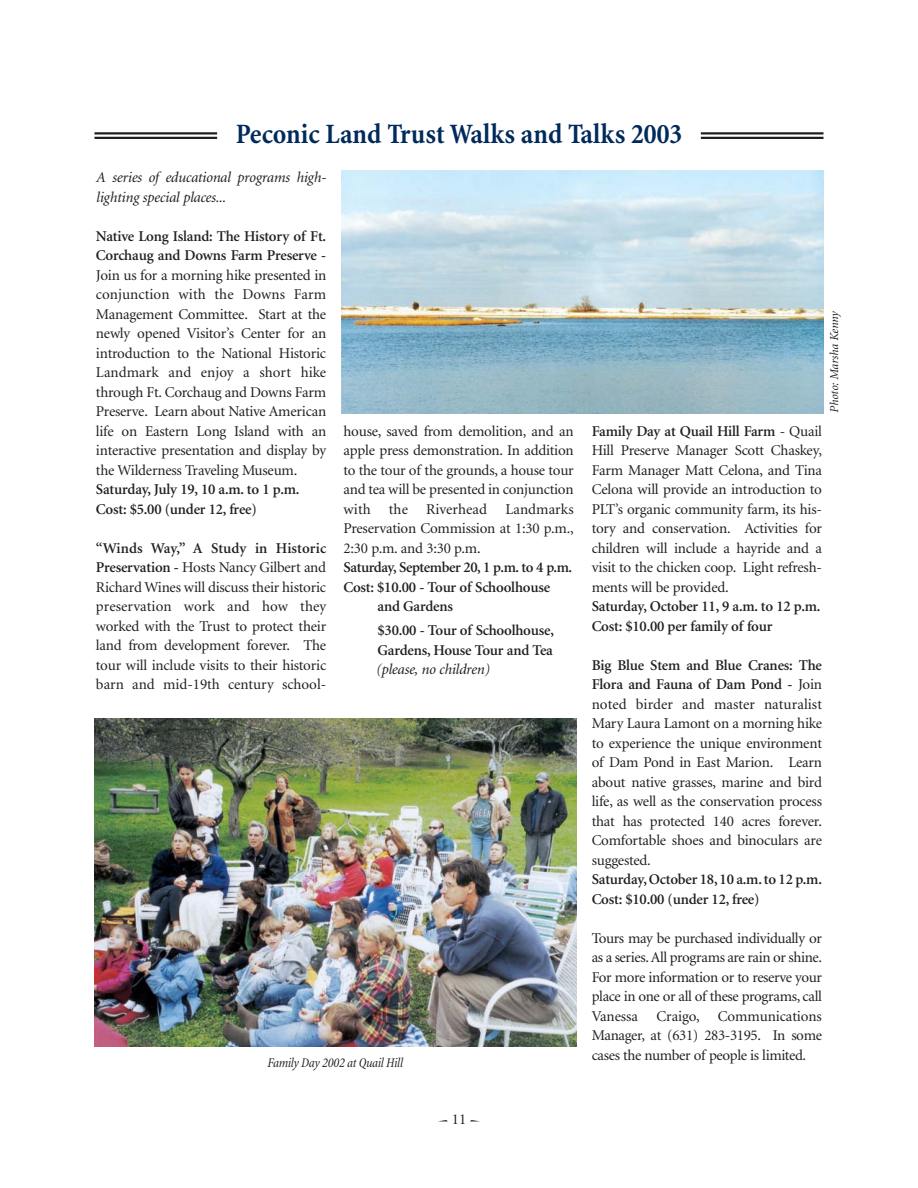
<style>
.page{position:relative;width:918px;height:1188px;background:#fff}
.page>*{position:absolute;margin:0;border:0;box-sizing:border-box;transform-origin:0 0}
.t1{font:700 condensed 28.5px "Minion";color:#002a5c}
.t2{font:15px/19.5px "Minion";letter-spacing:-.015em;color:#231f20;text-align:justify}
.t3{font:600 15px/19.5px "Minion";letter-spacing:-.015em;color:#231f20}
.t4{font:italic 15px/19.5px "Minion";letter-spacing:-.015em;color:#231f20}
.t5{font:italic condensed 13.5px "Minion";letter-spacing:-.015em;color:#231f20}
.t6{font:italic 12px "Minion";letter-spacing:-.005em;color:#231f20}
.s1{font-weight:600}
</style>
<div class="page">
<hr style="left:94px;top:132px;width:123px;height:3px;background:#231f20">
<hr style="left:94px;top:137px;width:123px;height:2px;background:#231f20">
<hr style="left:701px;top:132px;width:123px;height:3px;background:#231f20">
<hr style="left:701px;top:137px;width:123px;height:2px;background:#231f20">
<img style="left:342px;top:170px;width:481px;height:244px">
<img style="left:94px;top:718px;width:483px;height:329px">
<h1 class="t1" style="left:236px;top:123px;width:448px">Peconic Land Trust Walks and Talks 2003</h1>
<p class="t4" style="left:96px;top:169px;width:232px">A series of educational programs high&shy;lighting special places...</p>
<p class="t3" style="left:96px;top:228px;width:232px">Native Long Island: The History of Ft.<br>Corchaug and Downs Farm Preserve -</p>
<p class="t2" style="left:96px;top:267px;width:232px">Join us for a morning hike presented in conjunction with the Downs Farm Management Committee. Start at the newly opened Visitor’s Center for an introduction to the National Historic Landmark and enjoy a short hike through Ft. Corchaug and Downs Farm Preserve. Learn about Native American life on Eastern Long Island with an interactive presentation and display by the Wilderness Traveling Museum.</p>
<p class="t3" style="left:96px;top:481px;width:205px">Saturday, July 19, 10 a.m. to 1 p.m.<br>Cost: $5.00 (under 12, free)</p>
<p class="t2" style="left:96px;top:540px;width:232px"><span class="s1">“Winds Way,” A Study in Historic Preservation -</span> Hosts Nancy Gilbert and Richard Wines will discuss their historic preservation work and how they worked with the Trust to protect their land from development forever. The tour will include visits to their historic barn and mid-19th century school-</p>
<p class="t2" style="left:343px;top:422px;width:232px">house, saved from demolition, and an apple press demonstration. In addition to the tour of the grounds, a house tour and tea will be presented in conjunction with the Riverhead Landmarks Preservation Commission at 1:30 p.m., 2:30 p.m. and 3:30 p.m.</p>
<p class="t3" style="left:343px;top:559px;width:230px">Saturday, September 20, 1 p.m. to 4 p.m.</p>
<p class="t3" style="left:343px;top:578px;width:208px">Cost: $10.00 - Tour of Schoolhouse</p>
<p class="t3" style="left:378px;top:598px;width:77px">and Gardens</p>
<p class="t3" style="left:378px;top:622px;width:178px">$30.00 - Tour of Schoolhouse,<br>Gardens, House Tour and Tea</p>
<p class="t4" style="left:376px;top:661px;width:116px">(please, no children)</p>
<p class="t5" style="left:267px;top:1057px;width:137px">Family Day 2002 at Quail Hill</p>
<p class="t2" style="left:452px;top:1110px;width:16px">11</p>
<p class="t6" style="left:829px;top:413px;width:103px;rotate:-90deg">Photo: Marsha Kenny</p>
<p class="t2" style="left:592px;top:422px;width:232px"><span class="s1">Family Day at Quail Hill Farm</span> - Quail Hill Preserve Manager Scott Chaskey, Farm Manager Matt Celona, and Tina Celona will provide an introduction to PLT’s organic community farm, its his&shy;tory and conservation. Activities for children will include a hayride and a visit to the chicken coop. Light refresh&shy;ments will be provided.</p>
<p class="t3" style="left:592px;top:598px;width:230px">Saturday, October 11, 9 a.m. to 12 p.m.<br>Cost: $10.00 per family of four</p>
<p class="t2" style="left:592px;top:656px;width:232px"><span class="s1">Big Blue Stem and Blue Cranes: The Flora and Fauna of Dam Pond -</span> Join noted birder and master naturalist Mary Laura Lamont on a morning hike to experience the unique environment of Dam Pond in East Marion. Learn about native grasses, marine and bird life, as well as the conservation process that has protected 140 acres forever.<br>Comfortable shoes and binoculars are suggested.</p>
<p class="t3" style="left:592px;top:871px;width:232px">Saturday, October 18, 10 a.m. to 12 p.m.<br>Cost: $10.00 (under 12, free)</p>
<p class="t2" style="left:592px;top:929px;width:232px">Tours may be purchased individually or as a series.All programs are rain or shine.<br>For more information or to reserve your place in one or all of these programs, call Vanessa Craigo, Communications Manager, at (631) 283-3195. In some cases the number of people is limited.</p>
</div>
